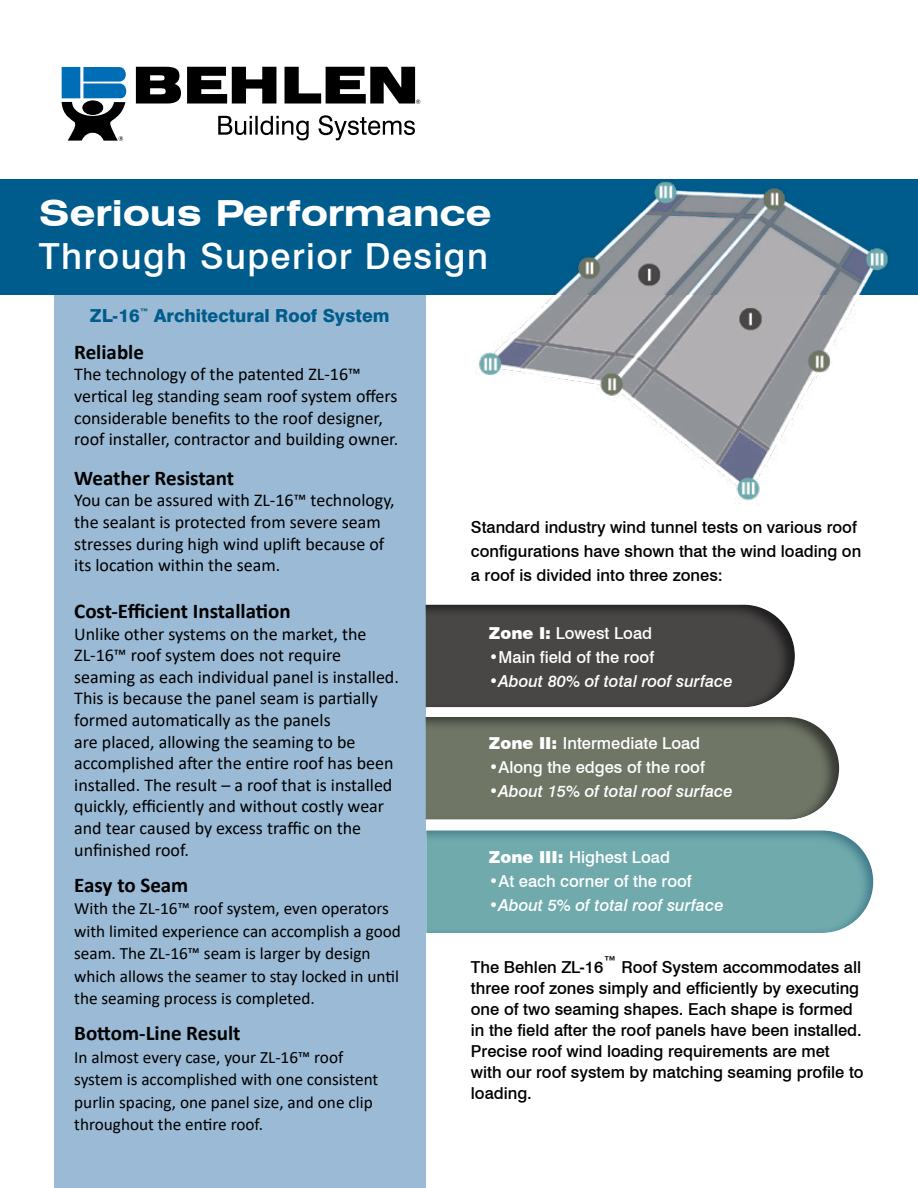
<style>
.page{position:relative;width:918px;height:1188px;background:#fff}
.page>*{position:absolute;margin:0;border:0;box-sizing:border-box;transform-origin:0 0}
.t1{font:500 36px "Swiss 721 BT";letter-spacing:.04em;color:#fff}
.t2{font:700 expanded 36px "Swiss 721 BT";color:#fff}
.t3{font:700 21px "Calibri";color:#000}
.t4{font:18px/21.6px "Calibri";color:#000}
.t5{font:800 18px "Swiss 721 BT";color:#005c8c}
.t6{font:17.25px/22.5px "Calibri";color:#000}
.t7{font:500 16.5px/21px "Swiss 721 BT";color:#000}
.t8{font:500 16.5px "Swiss 721 BT";color:#fff}
.t9{font:italic 500 16.5px "Swiss 721 BT";color:#fff}
.s1{font-weight:900}
.s2{font-weight:400}
.s3{font-weight:400;font-style:normal}
</style>
<div class="page">
<div style="left:425px;top:829px;width:451px;height:105px;background:#005c8c;opacity:.46"></div>
<div style="left:0;top:179px;width:918px;height:116px;background:#005c8c"></div>
<svg style="left:218px;top:115px;width:197px;height:25px"></svg>
<svg style="left:62px;top:67px;width:65px;height:74px"></svg>
<svg style="left:136px;top:67px;width:284px;height:37px"></svg>
<img style="left:476px;top:181px;width:413px;height:323px">
<div style="left:54px;top:296px;width:372px;height:892px;background:#9abad5"></div>
<div style="left:424px;top:603px;width:374px;height:105px;background:#000;opacity:.58"></div>
<div style="left:424px;top:715px;width:417px;height:105px;background:#000;opacity:.51"></div>
<h1 class="t2" style="left:39px;top:191px;width:454px">Serious Performance</h1>
<h1 class="t1" style="left:39px;top:234px;width:451px">Through Superior Design</h1>
<p class="t5" style="left:90px;top:305px;width:301px">ZL-16<sup>™</sup> Architectural Roof System</p>
<p class="t3" style="left:74px;top:337px;width:71px">Reliable</p>
<p class="t4" style="left:74px;top:363px;width:326px">The technology of the patented ZL-16™ vertical leg standing seam roof system offers considerable benefits to the roof designer, roof installer, contractor and building owner.</p>
<p class="t3" style="left:74px;top:463px;width:161px">Weather Resistant</p>
<p class="t4" style="left:74px;top:489px;width:322px">You can be assured with ZL-16™ technology, the sealant is protected from severe seam stresses during high wind uplift because of its location within the seam.</p>
<p class="t3" style="left:74px;top:596px;width:218px">Cost-Efficient Installation</p>
<p class="t4" style="left:74px;top:622px;width:326px">Unlike other systems on the market, the ZL-16™ roof system does not require seaming as each individual panel is installed.<br>This is because the panel seam is partially formed automatically as the panels<br>are placed, allowing the seaming to be accomplished after the entire roof has been installed. The result – a roof that is installed quickly, efficiently and without costly wear and tear caused by excess traffic on the unfinished roof.</p>
<p class="t3" style="left:74px;top:870px;width:116px">Easy to Seam</p>
<p class="t6" style="left:74px;top:897px;width:328px">With the ZL-16™ roof system, even operators with limited experience can accomplish a good seam. The ZL-16™ seam is larger by design which allows the seamer to stay locked in until the seaming process is completed.</p>
<p class="t3" style="left:74px;top:1018px;width:168px">Bottom-Line Result</p>
<p class="t6" style="left:74px;top:1045px;width:306px">In almost every case, your ZL-16™ roof system is accomplished with one consistent purlin spacing, one panel size, and one clip throughout the entire roof.</p>
<p class="t7" style="left:471px;top:515px;width:392px;line-height:24px">Standard industry wind tunnel tests on various roof configurations have shown that the wind loading on a roof is divided into three zones:</p>
<p class="t8" style="left:489px;top:623px;width:165px"><span class="s1">Zone I:</span> Lowest Load</p>
<p class="t8" style="left:489px;top:647px;width:167px">•Main field of the roof</p>
<p class="t9" style="left:489px;top:671px;width:246px">•About 80% of total roof surface</p>
<p class="t8" style="left:489px;top:733px;width:213px"><span class="s1">Zone II:</span> Intermediate Load</p>
<p class="t8" style="left:489px;top:757px;width:217px"><span class="s2">•</span>Along the edges of the roof</p>
<p class="t9" style="left:489px;top:781px;width:246px">•About 15% of total roof surface</p>
<p class="t8" style="left:489px;top:848px;width:183px"><span class="s1">Zone III:</span> Highest Load</p>
<p class="t8" style="left:489px;top:872px;width:204px"><span class="s2">•</span>At each corner of the roof</p>
<p class="t9" style="left:489px;top:896px;width:236px"><span class="s3">•</span>About 5% of total roof surface</p>
<p class="t7" style="left:471px;top:956px;width:394px">The Behlen ZL-16™ Roof System accommodates all three roof zones simply and efficiently by executing one of two seaming shapes. Each shape is formed in the field after the roof panels have been installed.<br>Precise roof wind loading requirements are met with our roof system by matching seaming profile to loading.</p>
</div>
